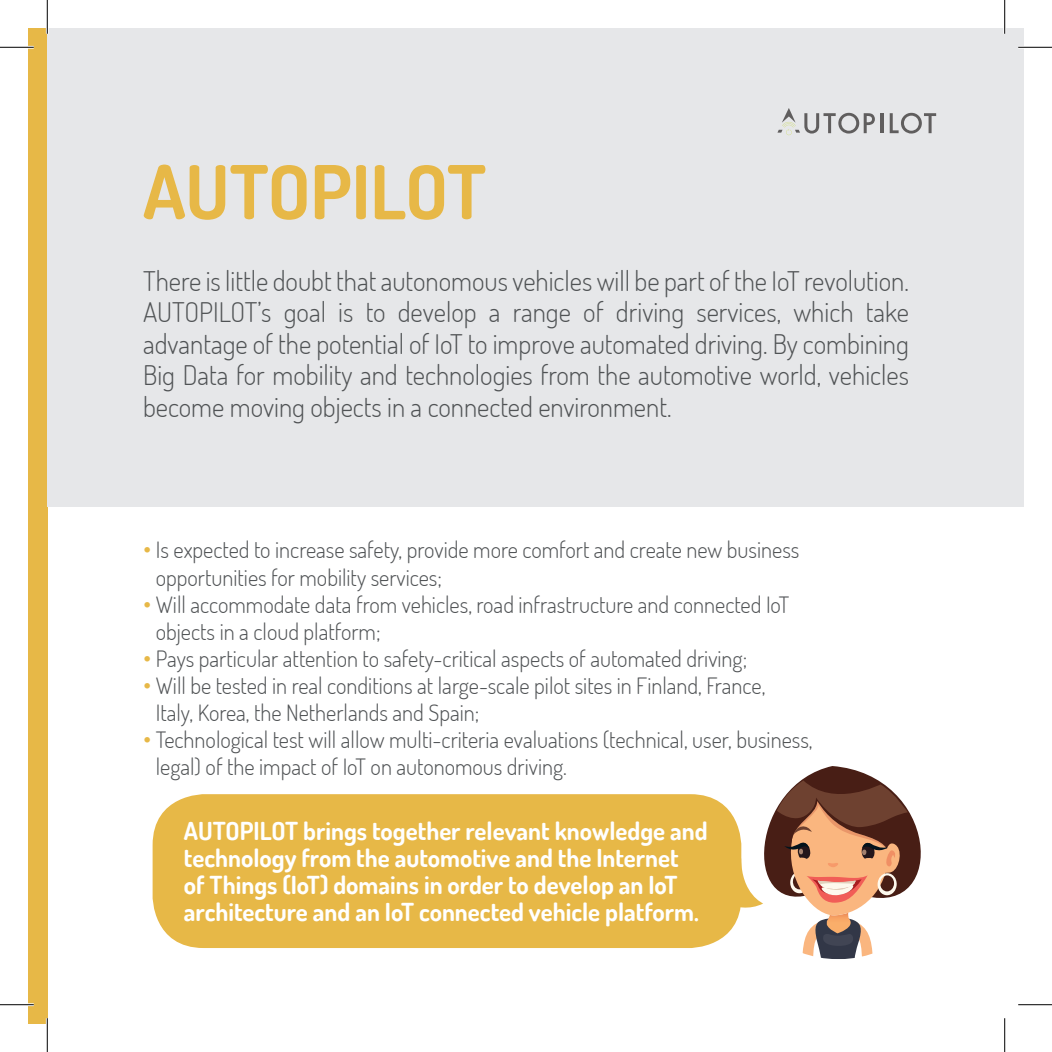
<style>
.page{position:relative;width:1052px;height:1052px;background:#fff}
.page>*{position:absolute;margin:0;border:0;box-sizing:border-box;transform-origin:0 0}
.t1{font:700 74.25px "Dosis";letter-spacing:-.005em;color:#e7b847}
.t2{font:300 27px/31.5px "Dosis";color:#505355;text-align:justify}
.t3{font:700 24.75px/27px "Dosis";color:#fff}
.t4{font:300 22.5px/27px "Dosis";color:#505355}
.s1{font-size:27px;color:#e7b847}
</style>
<div class="page">
<div style="left:28px;top:28px;width:19px;height:995px;background:#e7b847"></div>
<div style="left:47px;top:28px;width:976px;height:478px;background:#e6e7e9"></div>
<hr style="left:879px;top:113px;width:3px;height:20px;background:#605e5e">
<svg style="left:889px;top:113px;width:46px;height:20px"></svg>
<svg style="left:777px;top:108px;width:97px;height:27px"></svg>
<div style="left:152px;top:794px;width:589px;height:153px;background:#e7b847;border-radius:51px"></div>
<svg style="left:707px;top:766px;width:214px;height:192px"></svg>
<hr style="left:0;top:46px;width:34px;height:3px;background:#fff">
<hr style="left:1017px;top:46px;width:34px;height:3px;background:#fff">
<hr style="left:0;top:1003px;width:34px;height:2px;background:#fff">
<hr style="left:46px;top:0;width:3px;height:34px;background:#fff">
<hr style="left:46px;top:1017px;width:3px;height:34px;background:#fff">
<hr style="left:1003px;top:0;width:2px;height:34px;background:#fff">
<hr style="left:0;top:47px;width:34px;height:1px;background:#000">
<hr style="left:1017px;top:47px;width:34px;height:1px;background:#000">
<hr style="left:0;top:1004px;width:34px;height:1px;background:#000">
<hr style="left:1017px;top:1004px;width:34px;height:1px;background:#000">
<hr style="left:47px;top:0;width:1px;height:34px;background:#000">
<hr style="left:47px;top:1017px;width:1px;height:34px;background:#000">
<hr style="left:1004px;top:0;width:1px;height:34px;background:#000">
<hr style="left:1004px;top:1017px;width:1px;height:34px;background:#000">
<h1 class="t1" style="left:143px;top:144px;width:344px">AUTOPILOT</h1>
<p class="t2" style="left:143px;top:264px;width:767px">There is little doubt that autonomous vehicles will be part of the IoT revolution.<br>AUTOPILOT’s goal is to develop a range of driving services, which take advantage of the potential of IoT to improve automated driving. By combining Big Data for mobility and technologies from the automotive world, vehicles become moving objects in a connected environment.</p>
<p class="t4" style="left:156px;top:536px;width:645px;text-indent:-13px"><span class="s1">•</span> Is expected to increase safety, provide more comfort and create new business opportunities for mobility services;</p>
<p class="t4" style="left:156px;top:590px;width:635px;text-indent:-13px"><span class="s1">•</span> Will accommodate data from vehicles, road infrastructure and connected IoT objects in a cloud platform;</p>
<p class="t4" style="left:143px;top:644px;width:605px"><span class="s1">•</span> Pays particular attention to safety-critical aspects of automated driving;</p>
<p class="t4" style="left:156px;top:671px;width:611px;text-indent:-13px"><span class="s1">•</span> Will be tested in real conditions at large-scale pilot sites in Finland, France,<br>Italy, Korea, the Netherlands and Spain;</p>
<p class="t4" style="left:156px;top:725px;width:658px;text-indent:-13px"><span class="s1">•</span> Technological test will allow multi-criteria evaluations (technical, user, business, legal) of the impact of IoT on autonomous driving.</p>
<p class="t3" style="left:184px;top:816px;width:525px">AUTOPILOT brings together relevant knowledge and technology from the automotive and the Internet<br>of Things (IoT) domains in order to develop an IoT architecture and an IoT connected vehicle platform.</p>
</div>
